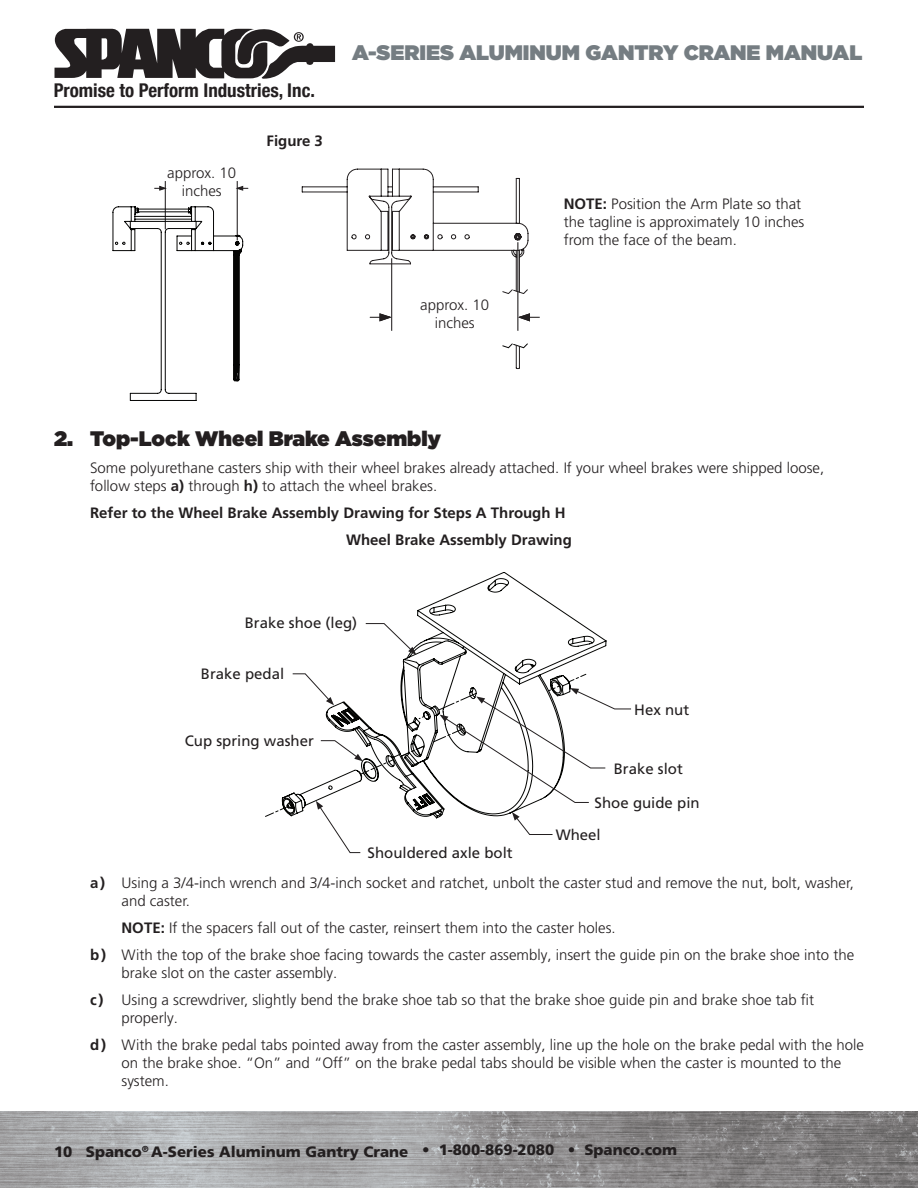
<style>
.page{position:relative;width:918px;height:1188px;background:#fff}
.page>*{position:absolute;margin:0;border:0;box-sizing:border-box;transform-origin:0 0}
.t1{font:900 21px "Gotham";color:#757d82}
.t2{font:900 21px "Gotham";color:#231f20}
.t3{font:700 condensed 18.9px "Helvetica Neue";color:#231f20}
.Main_Text_Indent{font:300 15px/18px "Frutiger LT Pro";color:#231f20}
.Main_Text{font:300 15px/18px "Frutiger LT Pro";color:#231f20;text-align:center}
.Main_Text-2{font:15px "Frutiger LT Pro";color:#231f20}
.Bullet_Notes{font:300 15px "Frutiger LT Pro";color:#231f20}
.t4{font:900 15px "Frutiger LT Pro";color:#231f20}
.Main_Text_Indent-2{font:700 15px "Frutiger LT Pro";color:#231f20}
.Main_Text-3{font:700 15px "Frutiger LT Pro";color:#231f20}
.s1{font-weight:700}
</style>
<div class="page">
<svg style="left:55px;top:28px;width:280px;height:51px"></svg>
<hr style="left:54px;top:106px;width:810px;height:2px;background:#231f20">
<img style="left:0;top:1112px;width:918px;height:76px">
<svg style="left:265px;top:808px;width:17px;height:9px"></svg>
<svg style="left:282px;top:572px;width:324px;height:246px"></svg>
<svg style="left:365px;top:623px;width:51px;height:32px"></svg>
<svg style="left:292px;top:673px;width:42px;height:32px"></svg>
<svg style="left:320px;top:740px;width:74px;height:35px"></svg>
<svg style="left:316px;top:801px;width:45px;height:52px"></svg>
<svg style="left:512px;top:812px;width:41px;height:23px"></svg>
<svg style="left:401px;top:674px;width:230px;height:129px"></svg>
<svg style="left:236px;top:186px;width:12px;height:5px"></svg>
<svg style="left:154px;top:186px;width:13px;height:5px"></svg>
<hr style="left:237px;top:181px;width:1px;height:59px;background:#231f20">
<hr style="left:165px;top:181px;width:1px;height:48px;background:#231f20">
<svg style="left:113px;top:206px;width:130px;height:195px"></svg>
<svg style="left:529px;top:313px;width:11px;height:9px"></svg>
<svg style="left:302px;top:168px;width:227px;height:201px"></svg>
<p class="t3" style="left:54px;top:74px;width:263px">Promise to Perform Industries, Inc.</p>
<p class="Main_Text" style="left:167px;top:164px;width:70px">approx. 10 inches</p>
<p class="Main_Text-3" style="left:267px;top:132px;width:58px">Figure 3</p>
<h1 class="t1" style="left:352px;top:37px;width:512px">A-SERIES ALUMINUM GANTRY CRANE MANUAL</h1>
<p class="Main_Text" style="left:420px;top:296px;width:70px">approx. 10 inches</p>
<p class="Main_Text" style="left:564px;top:194px;width:242px;text-align:left"><span class="s1">NOTE:</span> Position the Arm Plate so that the tagline is approximately 10 inches from the face of the beam.</p>
<p class="t2" style="left:54px;top:423px;width:389px">2. Top-Lock Wheel Brake Assembly</p>
<p class="Main_Text_Indent" style="left:90px;top:459px;width:736px">Some polyurethane casters ship with their wheel brakes already attached. If your wheel brakes were shipped loose, follow steps <span class="s1">a)</span> through <span class="s1">h)</span> to attach the wheel brakes.</p>
<p class="Main_Text_Indent-2" style="left:90px;top:504px;width:477px">Refer to the Wheel Brake Assembly Drawing for Steps A Through H</p>
<p class="Main_Text-3" style="left:346px;top:531px;width:227px">Wheel Brake Assembly Drawing</p>
<p class="Main_Text-2" style="left:245px;top:614px;width:114px">Brake shoe (leg)</p>
<p class="Main_Text-2" style="left:201px;top:665px;width:85px">Brake pedal</p>
<p class="Main_Text-2" style="left:185px;top:732px;width:131px">Cup spring washer</p>
<p class="Main_Text-2" style="left:368px;top:844px;width:147px">Shouldered axle bolt</p>
<p class="Main_Text-2" style="left:634px;top:701px;width:57px">Hex nut</p>
<p class="Main_Text-2" style="left:614px;top:760px;width:71px">Brake slot</p>
<p class="Main_Text-2" style="left:595px;top:794px;width:107px">Shoe guide pin</p>
<p class="Main_Text-2" style="left:556px;top:826px;width:47px">Wheel</p>
<p class="Main_Text_Indent" style="left:122px;top:874px;width:734px;text-indent:-32px"><span class="s1">a)</span> Using a 3/4-inch wrench and 3/4-inch socket and ratchet, unbolt the caster stud and remove the nut, bolt, washer, and caster.</p>
<p class="Bullet_Notes" style="left:122px;top:919px;width:496px"><span class="s1">NOTE:</span> If the spacers fall out of the caster, reinsert them into the caster holes.</p>
<p class="Main_Text_Indent" style="left:122px;top:946px;width:734px;text-indent:-32px"><span class="s1">b)</span> With the top of the brake shoe facing towards the caster assembly, insert the guide pin on the brake shoe into the brake slot on the caster assembly.</p>
<p class="Main_Text_Indent" style="left:122px;top:991px;width:694px;text-indent:-32px"><span class="s1">c )</span> Using a screwdriver, slightly bend the brake shoe tab so that the brake shoe guide pin and brake shoe tab fit properly.</p>
<p class="Main_Text_Indent" style="left:122px;top:1036px;width:744px;text-indent:-32px"><span class="s1">d)</span> With the brake pedal tabs pointed away from the caster assembly, line up the hole on the brake pedal with the hole on the brake shoe. “On” and “Off” on the brake pedal tabs should be visible when the caster is mounted to the system.</p>
<p class="t4" style="left:54px;top:1142px;width:625px">10 Spanco<sup>®</sup> A-Series Aluminum Gantry Crane • 1-800-869-2080 • Spanco.com</p>
</div>
